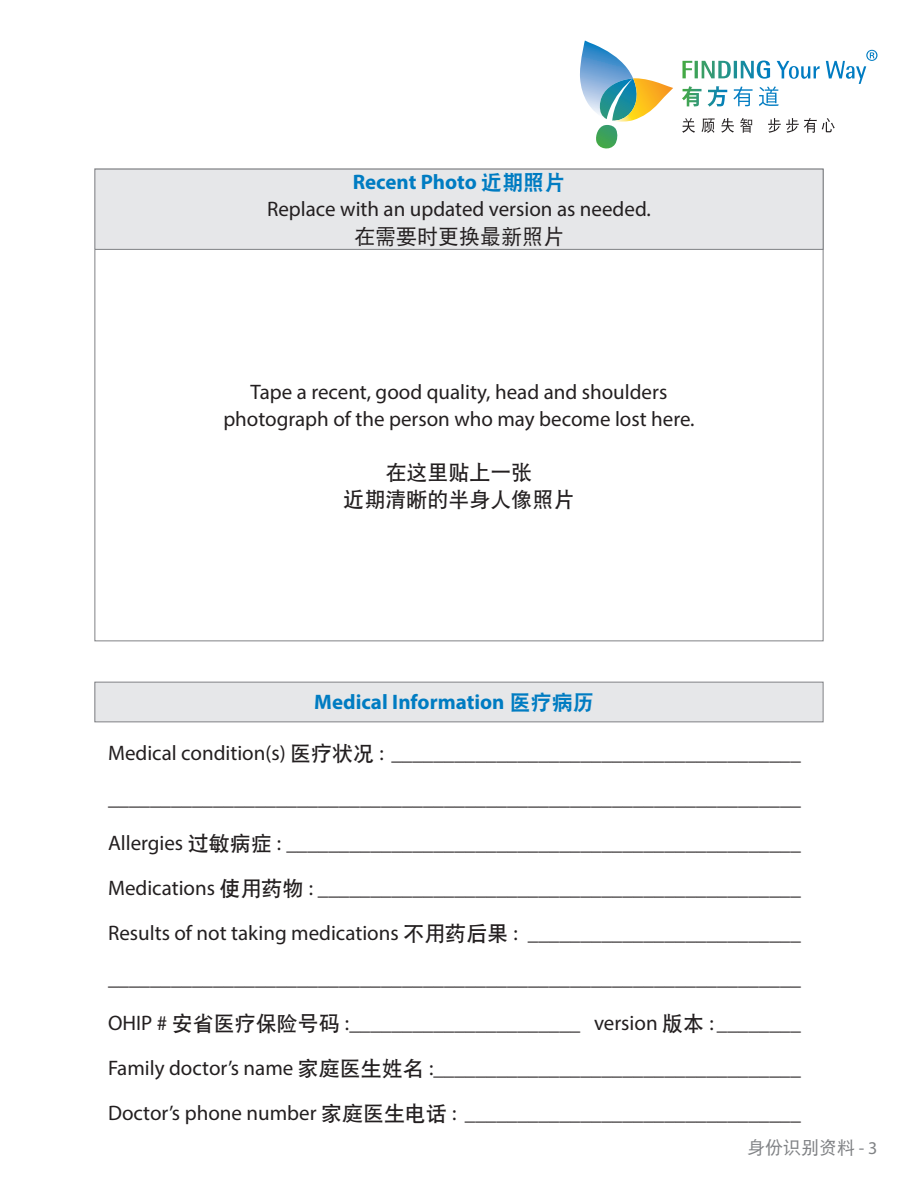
<style>
.page{position:relative;width:918px;height:1188px;background:#fff}
.page>*{position:absolute;margin:0;border:0;box-sizing:border-box;transform-origin:0 0}
.t1{font:21px/27.3px "Myriad Pro";color:#231f20;text-align:center}
.Paragraph_Style27{font:700 21px "Myriad Pro";color:#007cc2}
.Paragraph_Style15{font:21px "DFP Hei W7";color:#231f20}
.Paragraph_Style26{font:21px "DFP Hei W7";color:#231f20}
.t2{font:18px "DFP Hei W5";color:#808285}
.s1{font-weight:700;color:#007cc2}
.s2{font-family:"DFP Hei W9";color:#007cc2}
.s3{font-family:"DFP Hei W5"}
.s4{font-family:"DFP Hei W9";font-weight:400}
.s5{font-family:"DFP Hei W7"}
.s6{font-family:"Myriad Pro"}
</style>
<div class="page">
<svg style="left:580px;top:40px;width:93px;height:109px"></svg>
<svg style="left:682px;top:118px;width:13px;height:15px"></svg>
<svg style="left:701px;top:118px;width:14px;height:15px"></svg>
<svg style="left:721px;top:118px;width:13px;height:15px"></svg>
<svg style="left:740px;top:118px;width:12px;height:15px"></svg>
<svg style="left:768px;top:118px;width:67px;height:15px"></svg>
<svg style="left:682px;top:50px;width:195px;height:57px"></svg>
<div style="left:95px;top:169px;width:728px;height:80px;background:#e6e7e9"></div>
<div style="left:94px;top:169px;width:730px;height:81px;border:1px solid #808285"></div>
<div style="left:95px;top:682px;width:728px;height:40px;background:#e6e7e9"></div>
<div style="left:94px;top:682px;width:730px;height:40px;border:1px solid #808285"></div>
<p class="t1" style="left:267px;top:168px;width:385px"><span class="s1">Recent Photo</span> <span class="s2">近期照片<br></span>Replace with an updated version as needed.<span class="s3">在需要时更换最新照片</span></p>
<p class="t1" style="left:223px;top:378px;width:473px">Tape a recent, good quality, head and shoulders photograph of the person who may become lost here.</p>
<p class="Paragraph_Style26" style="left:386px;top:462px;width:148px">在这里贴上一张</p>
<p class="Paragraph_Style15" style="left:344px;top:489px;width:232px">近期清晰的半身人像照片</p>
<p class="Paragraph_Style27" style="left:314px;top:688px;width:281px">Medical Information <span class="s4">医疗病历</span></p>
<p class="t1" style="left:108px;top:739px;width:694px">M e d i c a l c o n d i t i o n s ( ) <span class="s5">医疗状况</span> _______________________________________:</p>
<p class="t1" style="left:108px;top:784px;width:694px">__________________________________________________________________</p>
<p class="t1" style="left:108px;top:829px;width:694px">A l l e r g i e s <span class="s5">过敏病症</span> _________________________________________________:</p>
<p class="t1" style="left:108px;top:874px;width:694px">M e d i c a t i o n s <span class="s5">使用药物</span> ______________________________________________:</p>
<p class="t1" style="left:108px;top:919px;width:411px">Results of not taking medications <span class="s5">不用药后果</span> :</p>
<p class="t1" style="left:528px;top:919px;width:274px">__________________________</p>
<p class="t1" style="left:108px;top:964px;width:694px">__________________________________________________________________</p>
<p class="t1" style="left:594px;top:1009px;width:208px">v e r s i o n <span class="s5">版本</span> ________:</p>
<p class="t1" style="left:108px;top:1009px;width:474px">OHIP # <span class="s5">安省医疗保险号码</span> :______________________</p>
<p class="t1" style="left:108px;top:1054px;width:694px">F a m i l y d o c t o r s ’ n a m e <span class="s5">家庭医生姓名</span> ___________________________________ :</p>
<p class="t1" style="left:108px;top:1099px;width:694px">D o c t o r s ’ p h o n e n u m b e r <span class="s5">家庭医生电话</span> : ________________________________</p>
<p class="t2" style="left:747px;top:1138px;width:132px">身份识别资料 <span class="s6">3-</span></p>
</div>
